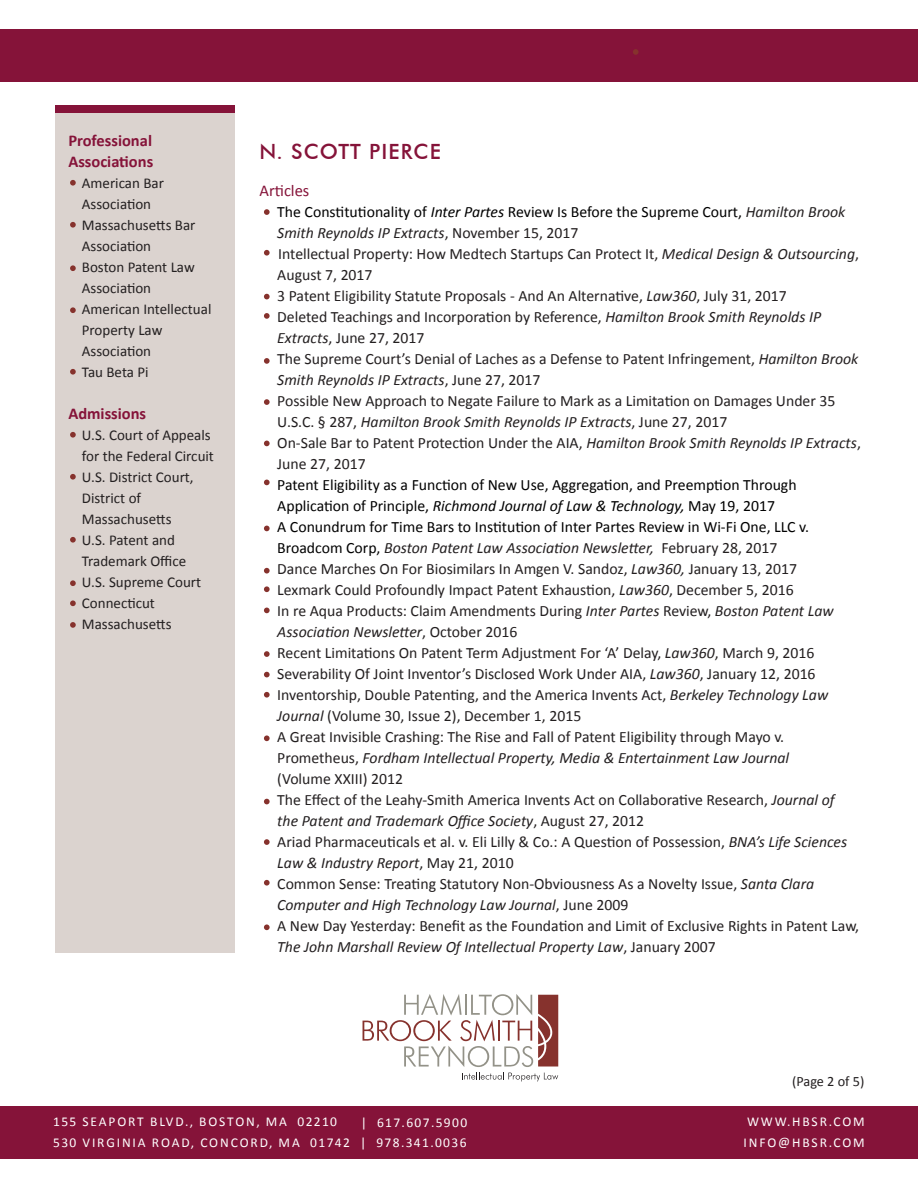
<style>
.page{position:relative;width:918px;height:1188px;background:#fff}
.page>*{position:absolute;margin:0;border:0;box-sizing:border-box;transform-origin:0 0}
.t1{font:500 21px "Futura BT";letter-spacing:.05em;color:#851339}
.t2{font:700 16.5px/21px "Calibri";color:#851339}
.t3{font:16.5px "Calibri";color:#851339}
.t4{font:15.75px/21px "Calibri";color:#231f20}
.t5{font:15.75px/21px "Calibri";color:#000}
.t6{font:15px/21px "Calibri";color:#231f20}
.t7{font:14.25px "Calibri";letter-spacing:-.005em;color:#231f20}
.t8{font:13.5px "Calibri";letter-spacing:.13em;color:#fff}
.t9{font:13.5px "Calibri";letter-spacing:.1em;color:#fff}
.s1{font-style:italic}
.s2{font-style:italic;color:#231f20}
.s3{color:#231f20}
</style>
<div class="page">
<svg style="left:363px;top:994px;width:195px;height:87px"></svg>
<div style="left:0;top:29px;width:918px;height:52px;background:#851339"></div>
<div style="left:0;top:1107px;width:918px;height:52px;background:#851339"></div>
<div style="left:55px;top:113px;width:180px;height:840px;background:#dbd3cf"></div>
<div style="left:55px;top:105px;width:180px;height:8px;background:#851339"></div>
<svg style="left:70px;top:537px;width:6px;height:6px"></svg>
<svg style="left:264px;top:250px;width:6px;height:6px"></svg>
<svg style="left:264px;top:294px;width:6px;height:5px"></svg>
<svg style="left:70px;top:580px;width:6px;height:6px"></svg>
<svg style="left:70px;top:600px;width:6px;height:6px"></svg>
<svg style="left:70px;top:622px;width:6px;height:6px"></svg>
<svg style="left:264px;top:313px;width:6px;height:6px"></svg>
<svg style="left:264px;top:358px;width:6px;height:6px"></svg>
<svg style="left:264px;top:399px;width:6px;height:6px"></svg>
<svg style="left:264px;top:526px;width:6px;height:5px"></svg>
<svg style="left:264px;top:672px;width:6px;height:5px"></svg>
<svg style="left:264px;top:692px;width:6px;height:6px"></svg>
<svg style="left:264px;top:735px;width:6px;height:6px"></svg>
<svg style="left:264px;top:799px;width:6px;height:5px"></svg>
<svg style="left:264px;top:651px;width:6px;height:6px"></svg>
<svg style="left:264px;top:568px;width:6px;height:6px"></svg>
<svg style="left:264px;top:586px;width:6px;height:6px"></svg>
<svg style="left:264px;top:608px;width:6px;height:5px"></svg>
<svg style="left:70px;top:222px;width:6px;height:6px"></svg>
<svg style="left:70px;top:307px;width:6px;height:6px"></svg>
<svg style="left:70px;top:180px;width:6px;height:6px"></svg>
<svg style="left:70px;top:265px;width:6px;height:6px"></svg>
<svg style="left:70px;top:369px;width:6px;height:6px"></svg>
<svg style="left:70px;top:432px;width:6px;height:6px"></svg>
<svg style="left:70px;top:474px;width:6px;height:6px"></svg>
<svg style="left:264px;top:209px;width:6px;height:6px"></svg>
<svg style="left:633px;top:49px;width:6px;height:6px"></svg>
<svg style="left:264px;top:924px;width:6px;height:6px"></svg>
<svg style="left:264px;top:480px;width:6px;height:5px"></svg>
<svg style="left:264px;top:441px;width:6px;height:5px"></svg>
<svg style="left:264px;top:839px;width:6px;height:6px"></svg>
<svg style="left:264px;top:880px;width:6px;height:6px"></svg>
<p class="t2" style="left:68px;top:130px;width:86px">Professional<br>Associations</p>
<p class="t6" style="left:82px;top:172px;width:84px">American Bar<br>Association</p>
<p class="t6" style="left:82px;top:214px;width:115px">Massachusetts Bar<br>Association</p>
<p class="t6" style="left:82px;top:256px;width:114px">Boston Patent Law<br>Association</p>
<p class="t6" style="left:82px;top:298px;width:131px">American Intellectual</p>
<p class="t6" style="left:82px;top:319px;width:82px">Property Law</p>
<p class="t6" style="left:82px;top:340px;width:71px">Association</p>
<p class="t6" style="left:82px;top:361px;width:68px">Tau Beta Pi</p>
<p class="t2" style="left:68px;top:403px;width:79px">Admissions</p>
<p class="t6" style="left:82px;top:424px;width:134px">U.S. Court of Appeals for the Federal Circuit</p>
<p class="t6" style="left:82px;top:466px;width:113px">U.S. District Court,<br>District of<br>Massachusetts</p>
<p class="t6" style="left:82px;top:529px;width:106px">U.S. Patent and<br>Trademark Office</p>
<p class="t6" style="left:82px;top:571px;width:121px">U.S. Supreme Court</p>
<p class="t6" style="left:82px;top:592px;width:75px">Connecticut</p>
<p class="t6" style="left:82px;top:613px;width:91px">Massachusetts</p>
<p class="t1" style="left:260px;top:139px;width:183px">N. SCOTT PIERCE</p>
<p class="t3" style="left:260px;top:180px;width:51px">Articles</p>
<p class="t5" style="left:277px;top:202px;width:570px">The Constitutionality of <span class="s1">Inter Partes</span> Review Is Before the Supreme Court, <span class="s2">Hamilton Brook<br>Smith Reynolds IP Extracts</span><span class="s3">, November 15, 2017</span></p>
<p class="t4" style="left:277px;top:244px;width:583px">Intellectual Property: How Medtech Startups Can Protect It, <span class="s1">Medical Design &amp; Outsourcing</span>,<br>August 7, 2017</p>
<p class="t4" style="left:277px;top:286px;width:511px">3 Patent Eligibility Statute Proposals - And An Alternative, <span class="s1">Law360</span>, July 31, 2017</p>
<p class="t4" style="left:277px;top:307px;width:545px">Deleted Teachings and Incorporation by Reference, <span class="s1">Hamilton Brook Smith Reynolds IP<br>Extracts</span>, June 27, 2017</p>
<p class="t4" style="left:277px;top:349px;width:583px">The Supreme Court’s Denial of Laches as a Defense to Patent Infringement, <span class="s1">Hamilton Brook<br>Smith Reynolds IP Extracts</span>, June 27, 2017</p>
<p class="t4" style="left:277px;top:391px;width:560px">Possible New Approach to Negate Failure to Mark as a Limitation on Damages Under 35<br>U.S.C. § 287, <span class="s1">Hamilton Brook Smith Reynolds IP Extracts</span>, June 27, 2017</p>
<p class="t4" style="left:277px;top:433px;width:585px">On-Sale Bar to Patent Protection Under the AIA, <span class="s1">Hamilton Brook Smith Reynolds IP Extracts</span>,<br>June 27, 2017</p>
<p class="t5" style="left:277px;top:475px;width:521px">Patent Eligibility as a Function of New Use, Aggregation, and Preemption Through<br>Application of Principle, <span class="s1">Richmond Journal of Law &amp; Technology,</span> May 19, 2017</p>
<p class="t5" style="left:277px;top:517px;width:533px">A Conundrum for Time Bars to Institution of Inter Partes Review in Wi-Fi One, LLC v.<br>Broadcom Corp, <span class="s2">Boston Patent Law Association Newsletter,</span> <span class="s3">February 28, 2017<br>Dance Marches On For Biosimilars In Amgen V. Sandoz,</span> <span class="s2">Law360,</span> <span class="s3">January 13, 2017</span></p>
<p class="t4" style="left:277px;top:580px;width:518px">Lexmark Could Profoundly Impact Patent Exhaustion, <span class="s1">Law360</span>, December 5, 2016</p>
<p class="t4" style="left:277px;top:601px;width:558px">In re Aqua Products: Claim Amendments During <span class="s1">Inter Partes</span> Review, <span class="s1">Boston Patent Law<br>Association Newsletter</span>, October 2016</p>
<p class="t4" style="left:277px;top:643px;width:539px">Recent Limitations On Patent Term Adjustment For ‘A’ Delay, <span class="s1">Law360</span>, March 9, 2016</p>
<p class="t4" style="left:277px;top:664px;width:540px">Severability Of Joint Inventor’s Disclosed Work Under AIA, <span class="s1">Law360</span>, January 12, 2016</p>
<p class="t4" style="left:277px;top:685px;width:552px">Inventorship, Double Patenting, and the America Invents Act, <span class="s1">Berkeley Technology Law</span></p>
<p class="t4" style="left:277px;top:706px;width:306px"><span class="s1">Journal</span> (Volume 30, Issue 2), December 1, 2015</p>
<p class="t4" style="left:277px;top:727px;width:513px">A Great Invisible Crashing: The Rise and Fall of Patent Eligibility through Mayo v.<br>Prometheus, <span class="s1">Fordham Intellectual Property, Media &amp; Entertainment Law Journal </span>(Volume XXIII) 2012</p>
<p class="t4" style="left:277px;top:790px;width:559px">The Effect of the Leahy-Smith America Invents Act on Collaborative Research, <span class="s1">Journal of the Patent and Trademark Office Society</span>, August 27, 2012</p>
<p class="t4" style="left:277px;top:832px;width:572px">Ariad Pharmaceuticals et al. v. Eli Lilly &amp; Co.: A Question of Possession, <span class="s1">BNA’s Life Sciences<br>Law &amp; Industry Report</span>, May 21, 2010</p>
<p class="t4" style="left:277px;top:874px;width:538px">Common Sense: Treating Statutory Non-Obviousness As a Novelty Issue, <span class="s1">Santa Clara<br>Computer and High Technology Law Journal</span>, June 2009</p>
<p class="t4" style="left:277px;top:916px;width:583px">A New Day Yesterday: Benefit as the Foundation and Limit of Exclusive Rights in Patent Law,<br><span class="s1">The John Marshall Review Of Intellectual Property Law</span>, January 2007</p>
<p class="t7" style="left:792px;top:1073px;width:74px">(Page 2 of 5)</p>
<p class="t9" style="left:361px;top:1114px;width:108px">| 617.607.5900</p>
<p class="t8" style="left:53px;top:1113px;width:285px">155 SEAPORT BLVD., BOSTON, MA 02210</p>
<p class="t8" style="left:53px;top:1134px;width:415px">530 VIRGINIA ROAD, CONCORD, MA 01742 | 978.341.0036</p>
<p class="t8" style="left:747px;top:1113px;width:119px">WWW.HBSR.COM</p>
<p class="t8" style="left:744px;top:1134px;width:123px">INFO@HBSR.COM</p>
</div>
